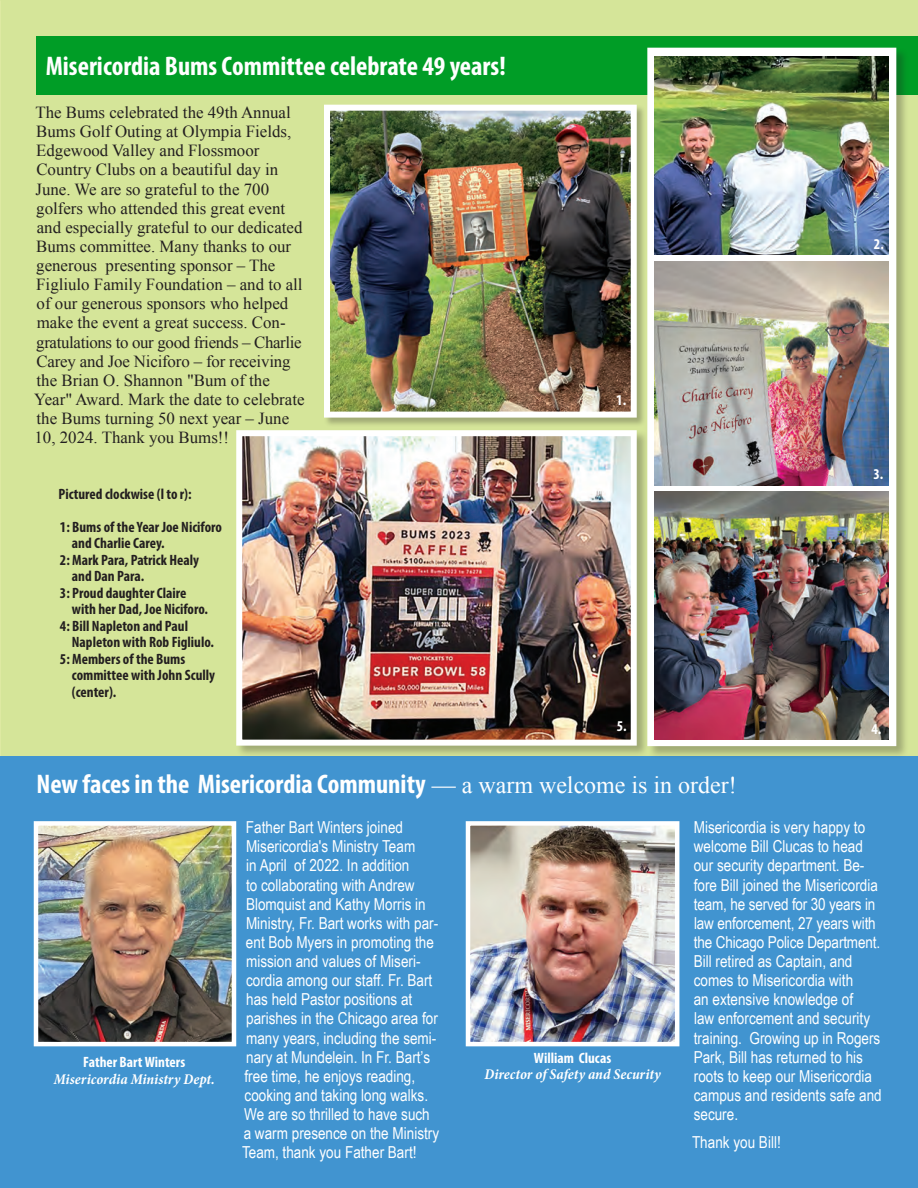
<style>
.page{position:relative;width:918px;height:1188px;background:#fff}
.page>*{position:absolute;margin:0;border:0;box-sizing:border-box;transform-origin:0 0}
.t1{font:700 condensed 27px "Myriad Pro";color:#fff}
.BodyTxt_1{font:16.8px/19px "Times New Roman";color:#231f20}
.SansTxt1{font:16.5px/19px "Arial Narrow";color:#fff}
.cap3{font:700 condensed 15px/16.5px "Myriad Pro";color:#231f20}
.cap3-2{font:italic 700 condensed 15px "Minion Pro";color:#fff}
.cap3-3{font:700 condensed 15px "Myriad Pro";color:#fff}
.BodyTxt_2a{font:700 condensed 15px "Myriad Pro";color:#fff}
.s1{font-family:"Times New Roman";font-weight:400;font-stretch:normal;font-size:24px}
</style>
<div class="page">
<div style="left:0;top:0;width:918px;height:756px;background:#d5e599"></div>
<div style="left:0;top:756px;width:918px;height:432px;background:#4194d0"></div>
<img style="left:471px;top:826px;width:203px;height:215px">
<div style="left:466px;top:821px;width:213px;height:225px;border:4px solid #fff"></div>
<div style="left:36px;top:36px;width:882px;height:58px;background:#009d26"></div>
<div style="left:323px;top:104px;width:323px;height:323px;background:#231f20;opacity:.3"></div>
<img style="left:331px;top:112px;width:299px;height:299px">
<div style="left:324px;top:105px;width:313px;height:313px;border:6px solid #fff"></div>
<div style="left:236px;top:430px;width:414px;height:328px;background:#231f20;opacity:.3"></div>
<img style="left:243px;top:437px;width:387px;height:302px">
<div style="left:236px;top:430px;width:401px;height:316px;border:6px solid #fff"></div>
<img style="left:39px;top:826px;width:192px;height:215px">
<div style="left:34px;top:821px;width:202px;height:225px;border:4px solid #fff"></div>
<div style="left:647px;top:47px;width:262px;height:712px;background:#231f20;opacity:.3"></div>
<div style="left:647px;top:48px;width:249px;height:698px;background:linear-gradient(to right,#fff,#fff);border:6px solid #fff"></div>
<img style="left:655px;top:492px;width:234px;height:247px">
<img style="left:654px;top:261px;width:234px;height:224px">
<img style="left:654px;top:56px;width:234px;height:199px">
<p class="t1" style="left:46px;top:49px;width:461px">Misericordia Bums Committee celebrate 49 years!</p>
<p class="BodyTxt_1" style="left:34px;top:103px;width:272px">The Bums celebrated the 49th Annual Bums Golf Outing at Olympia Fields, Edgewood Valley and Flossmoor Country Clubs on a beautiful day in June. We are so grateful to the 700 golfers who attended this great event and especially grateful to our dedicated Bums committee. Many thanks to our generous presenting sponsor – The Figliulo Family Foundation – and to all of our generous sponsors who helped make the event a great success. Con&shy;gratulations to our good friends – Charlie Carey and Joe Niciforo – for receiving the Brian O. Shannon "Bum of the Year" Award. Mark the date to celebrate the Bums turning 50 next year – June 10, 2024. Thank you Bums!!</p>
<p class="cap3" style="left:59px;top:485px;width:135px">Pictured clockwise (l to r):</p>
<p class="cap3" style="left:72px;top:518px;width:152px;text-indent:-12px">1: Bums of the Year Joe Niciforo and Charlie Carey.</p>
<p class="cap3" style="left:60px;top:551px;width:140px">2: Mark Para, Patrick Healy</p>
<p class="cap3" style="left:72px;top:568px;width:74px">and Dan Para.</p>
<p class="cap3" style="left:60px;top:584px;width:128px">3: Proud daughter Claire</p>
<p class="cap3" style="left:72px;top:601px;width:138px">with her Dad, Joe Niciforo.</p>
<p class="cap3" style="left:72px;top:617px;width:144px;text-indent:-12px">4: Bill Napleton and Paul<br>Napleton with Rob Figliulo.</p>
<p class="cap3" style="left:72px;top:650px;width:145px;text-indent:-12px">5: Members of the Bums committee with John Scully (center).</p>
<p class="BodyTxt_2a" style="left:616px;top:391px;width:11px">1.</p>
<p class="BodyTxt_2a" style="left:617px;top:716px;width:11px">5.</p>
<p class="t1" style="left:37px;top:767px;width:702px">New faces in the Misericordia Community <span class="s1">— a warm welcome is in order!</span></p>
<p class="BodyTxt_2a" style="left:874px;top:234px;width:11px">2.</p>
<p class="BodyTxt_2a" style="left:874px;top:465px;width:11px">3.</p>
<p class="BodyTxt_2a" style="left:871px;top:719px;width:11px">4.</p>
<p class="cap3-3" style="left:83px;top:1053px;width:103px">Father Bart Winters</p>
<p class="cap3-2" style="left:54px;top:1069px;width:162px">Misericordia Ministry Dept.</p>
<p class="SansTxt1" style="left:242px;top:817px;width:199px">Father Bart Winters joined<br>Misericordia's Ministry Team<br>in April of 2022. In addition<br>to collaborating with Andrew<br>Blomquist and Kathy Morris in<br>Ministry, Fr. Bart works with par&shy;ent Bob Myers in promoting the mission and values of Miseri&shy;cordia among our staff. Fr. Bart has held Pastor positions at parishes in the Chicago area for many years, including the semi&shy;nary at Mundelein. In Fr. Bart’s free time, he enjoys reading, cooking and taking long walks.<br>We are so thrilled to have such a warm presence on the Ministry<br>Team, thank you Father Bart!</p>
<p class="SansTxt1" style="left:694px;top:817px;width:190px">Misericordia is very happy to welcome Bill Clucas to head our security department. Be&shy;fore Bill joined the Misericordia team, he served for 30 years in law enforcement, 27 years with the Chicago Police Department.<br>Bill retired as Captain, and comes to Misericordia with<br>an extensive knowledge of<br>law enforcement and security training. Growing up in Rogers<br>Park, Bill has returned to his roots to keep our Misericordia campus and residents safe and secure.</p>
<p class="cap3-3" style="left:534px;top:1048px;width:79px">William Clucas</p>
<p class="cap3-2" style="left:484px;top:1064px;width:178px">Director of Safety and Security</p>
<p class="SansTxt1" style="left:692px;top:1132px;width:90px">Thank you Bill!</p>
</div>
